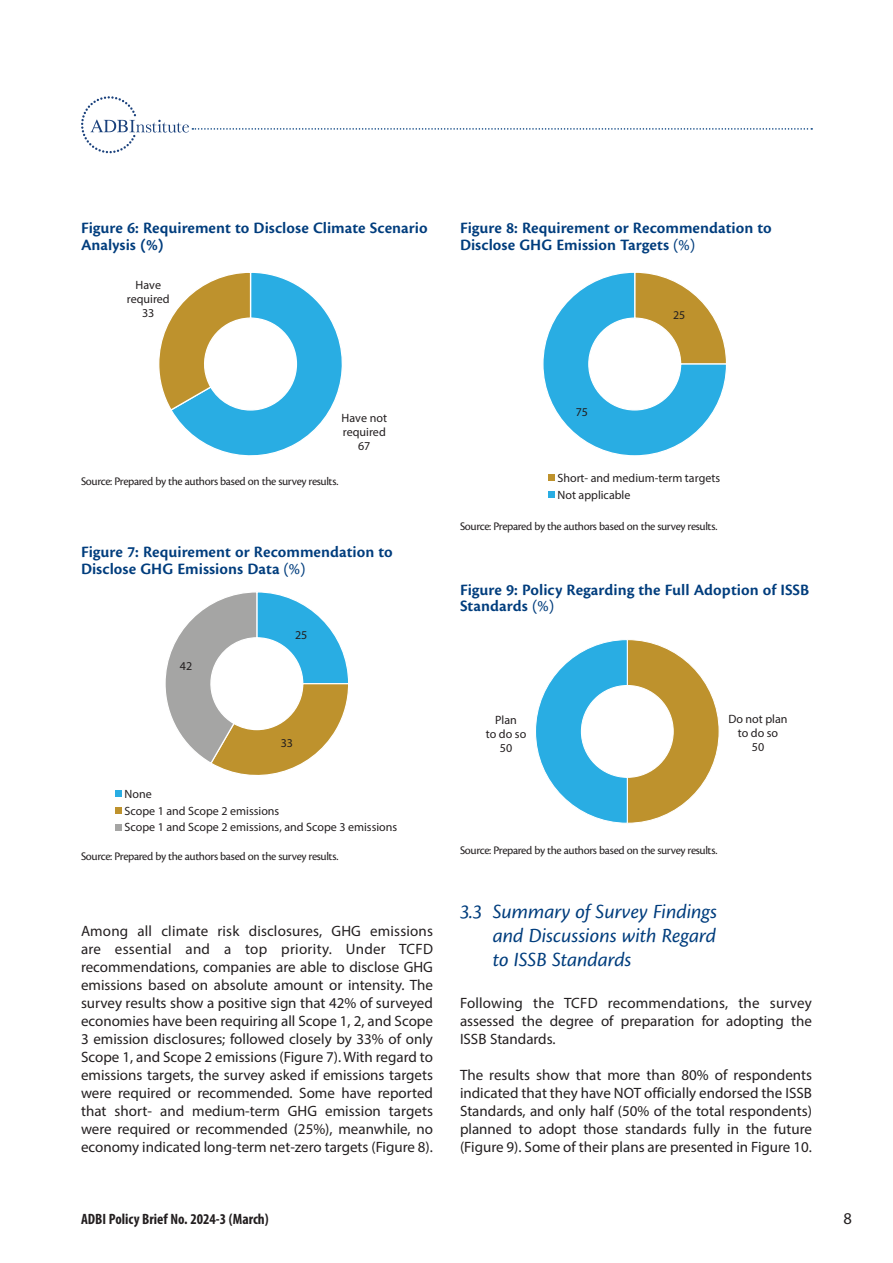
<style>
.page{position:relative;width:893px;height:1263px;background:#fff}
.page>*{position:absolute;margin:0;border:0;box-sizing:border-box;transform-origin:0 0}
.ADBI_brief_Head_2{font:italic 21px/24px "Cronos Pro";letter-spacing:-.005em;color:#013d7d;text-align:justify}
.ADBI_brief_Figure_ti{font:16.5px/16.5px "Cronos Pro Semibold Capt";color:#013d7d}
.t1{font:16.5px "Myriad Pro";color:#231f20}
.ADBI_brief_Body_text{font:15px/18px "Myriad Pro";color:#231f20;text-align:justify}
.t2{font:700 condensed 15px "Myriad Pro";color:#231f20}
.ADBI_brief_Figure_so{font:12px "Cronos Pro";letter-spacing:-.03em;color:#231f20}
.t3{font:12px/14.1px "Myriad Pro";color:#231f20;text-align:center}
.t4{font:11.85px "Myriad Pro";color:#231f20}
.s1{font-family:"Cronos Pro"}
</style>
<div class="page">
<svg style="left:81px;top:96px;width:731px;height:57px"></svg>
<svg style="left:159px;top:272px;width:183px;height:184px"></svg>
<svg style="left:116px;top:791px;width:6px;height:6px"></svg>
<div style="left:116px;top:807px;width:6px;height:7px;background:#be922d"></div>
<div style="left:116px;top:824px;width:6px;height:7px;background:#a5a5a4"></div>
<svg style="left:165px;top:592px;width:183px;height:183px"></svg>
<svg style="left:543px;top:272px;width:183px;height:184px"></svg>
<svg style="left:549px;top:475px;width:6px;height:6px"></svg>
<svg style="left:549px;top:492px;width:6px;height:6px"></svg>
<svg style="left:535px;top:639px;width:184px;height:185px"></svg>
<p class="ADBI_brief_Figure_ti" style="left:81px;top:220px;width:348px">Figure 6: Requirement to Disclose Climate Scenario<br>Analysis (%)</p>
<p class="t3" style="left:127px;top:277px;width:45px">Have required<br>33</p>
<p class="ADBI_brief_Figure_ti" style="left:460px;top:220px;width:313px">Figure 8: Requirement or Recommendation to<br>Disclose GHG Emission Targets <span class="s1">(%)</span></p>
<p class="t4" style="left:673px;top:308px;width:14px">25</p>
<p class="t3" style="left:342px;top:410px;width:47px">Have not required<br>67</p>
<p class="ADBI_brief_Figure_so" style="left:81px;top:474px;width:259px">Source: Prepared by the authors based on the survey results.</p>
<p class="ADBI_brief_Figure_ti" style="left:81px;top:544px;width:313px">Figure 7: Requirement or Recommendation to<br>Disclose GHG Emissions Data <span class="s1">(%)</span></p>
<p class="t3" style="left:180px;top:658px;width:14px">42</p>
<p class="t3" style="left:295px;top:627px;width:14px">25</p>
<p class="t3" style="left:281px;top:736px;width:14px">33</p>
<p class="t3" style="left:125px;top:785px;width:274px;line-height:17px;text-align:left">None<br>Scope 1 and Scope 2 emissions<br>Scope 1 and Scope 2 emissions, and Scope 3 emissions</p>
<p class="ADBI_brief_Figure_so" style="left:81px;top:849px;width:259px">Source: Prepared by the authors based on the survey results.</p>
<p class="ADBI_brief_Body_text" style="left:81px;top:922px;width:354px">Among all climate risk disclosures, GHG emissions are essential and a top priority. Under TCFD recommendations, companies are able to disclose GHG emissions based on absolute amount or intensity. The survey results show a positive sign that 42% of surveyed economies have been requiring all Scope 1, 2, and Scope 3 emission disclosures; followed closely by 33% of only Scope 1, and Scope 2 emissions (Figure 7). With regard to emissions targets, the survey asked if emissions targets were required or recommended. Some have reported that short- and medium-term GHG emission targets were required or recommended (25%), meanwhile, no economy indicated long-term net-zero targets (Figure 8).</p>
<p class="t3" style="left:576px;top:405px;width:14px">75</p>
<p class="t3" style="left:558px;top:469px;width:164px;line-height:17px;text-align:left">Short- and medium-term targets<br>Not applicable</p>
<p class="ADBI_brief_Figure_so" style="left:460px;top:519px;width:259px">Source: Prepared by the authors based on the survey results.</p>
<p class="ADBI_brief_Figure_ti" style="left:460px;top:582px;width:351px">Figure 9: Policy Regarding the Full Adoption of ISSB<br>Standards <span class="s1">(%)</span></p>
<p class="t3" style="left:486px;top:712px;width:42px">Plan<br>to do so<br>50</p>
<p class="t3" style="left:728px;top:712px;width:61px">Do not plan to do so<br>50</p>
<p class="ADBI_brief_Figure_so" style="left:460px;top:843px;width:259px">Source: Prepared by the authors based on the survey results.</p>
<p class="ADBI_brief_Head_2" style="left:493px;top:900px;width:226px;text-indent:-33px">3.3 Summary of Survey Findings and Discussions with Regard to ISSB Standards</p>
<p class="ADBI_brief_Body_text" style="left:460px;top:994px;width:353px">Following the TCFD recommendations, the survey assessed the degree of preparation for adopting the ISSB Standards.</p>
<p class="ADBI_brief_Body_text" style="left:460px;top:1066px;width:354px">The results show that more than 80% of respondents indicated that they have NOT officially endorsed the ISSB Standards, and only half (50% of the total respondents) planned to adopt those standards fully in the future (Figure 9). Some of their plans are presented in Figure 10.</p>
<p class="t2" style="left:81px;top:1210px;width:189px">ADBI Policy Brief No. 2024-3 (March)</p>
<p class="t1" style="left:843px;top:1208px;width:10px">8</p>
</div>
